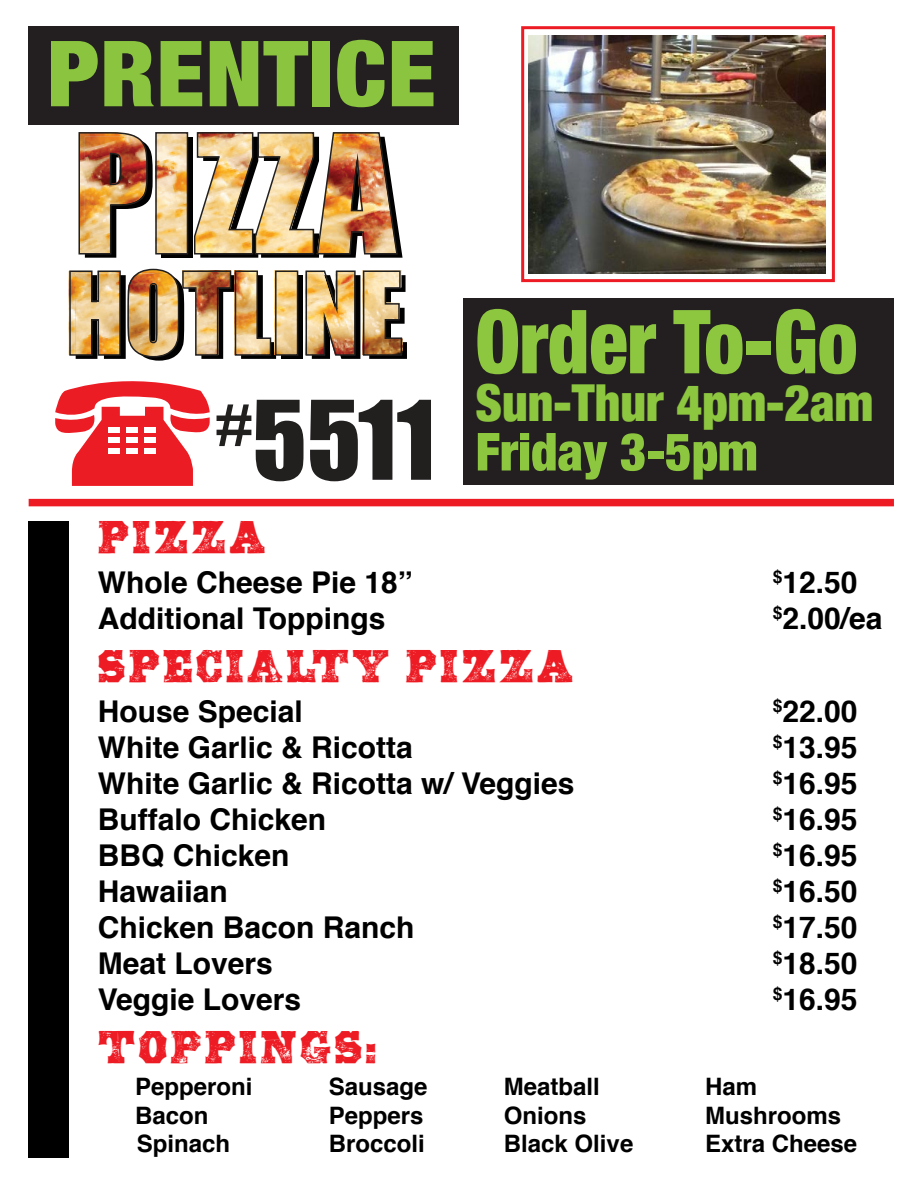
<style>
.page{position:relative;width:918px;height:1188px;background:#fff}
.page>*{position:absolute;margin:0;border:0;box-sizing:border-box;transform-origin:0 0}
.t1{font:153px "Impact";color:#000100}
.t2{font:105.9px "Impact";color:#000100}
.t3{font:101.25px "Impact";color:#221f1f}
.t4{font:900 condensed 88.5px "Helvetica Neue";color:#8dc63f;scale:.9 1}
.t5{font:900 condensed 52.5px "Helvetica Neue";color:#8dc63f}
.t6{font:900 condensed 51px "Helvetica Neue";color:#8dc63f}
.t7{font:45px "HWT American Shopworn";color:#ed1c24;scale:.85 1}
.t8{font:700 30px "Helvetica";color:#000}
.t9{font:700 24px "Helvetica";color:#000}
</style>
<div class="page">
<div style="left:29px;top:26px;width:430px;height:99px;background:#231f20"></div>
<div style="left:463px;top:298px;width:430px;height:187px;background:#231f20"></div>
<img style="left:158px;top:137px;width:27px;height:115px">
<img style="left:274px;top:273px;width:21px;height:82px">
<img style="left:78px;top:132px;width:70px;height:123px">
<div style="left:155px;top:132px;width:33px;height:123px;border:2px solid #221f1f"></div>
<img style="left:194px;top:132px;width:204px;height:123px">
<img style="left:69px;top:268px;width:203px;height:90px">
<div style="left:275px;top:271px;width:23px;height:85px;border:2px solid #221f1f"></div>
<img style="left:305px;top:270px;width:51px;height:86px">
<svg style="left:362px;top:270px;width:41px;height:86px"></svg>
<svg style="left:51px;top:41px;width:47px;height:65px"></svg>
<svg style="left:104px;top:41px;width:50px;height:65px"></svg>
<svg style="left:161px;top:41px;width:41px;height:65px"></svg>
<svg style="left:210px;top:41px;width:98px;height:65px"></svg>
<div style="left:313px;top:41px;width:17px;height:65px;background:#8bc53f"></div>
<svg style="left:337px;top:40px;width:47px;height:67px"></svg>
<svg style="left:392px;top:41px;width:42px;height:65px"></svg>
<svg style="left:55px;top:381px;width:155px;height:105px"></svg>
<div style="left:109px;top:427px;width:11px;height:6px;background:#fff"></div>
<div style="left:109px;top:437px;width:11px;height:6px;background:#fff"></div>
<div style="left:109px;top:448px;width:11px;height:6px;background:#fff"></div>
<div style="left:127px;top:448px;width:11px;height:6px;background:#fff"></div>
<div style="left:127px;top:437px;width:11px;height:6px;background:#fff"></div>
<div style="left:127px;top:427px;width:11px;height:6px;background:#fff"></div>
<div style="left:144px;top:427px;width:12px;height:6px;background:#fff"></div>
<div style="left:144px;top:437px;width:12px;height:6px;background:#fff"></div>
<div style="left:144px;top:448px;width:12px;height:6px;background:#fff"></div>
<div style="left:29px;top:521px;width:40px;height:636px;background:#000"></div>
<img style="left:529px;top:35px;width:296px;height:238px">
<div style="left:29px;top:499px;width:865px;height:7px;background:#ed1c24"></div>
<div style="left:521px;top:26px;width:314px;height:256px;border:3px solid #ed1c24"></div>
<h1 class="t1" style="left:79px;top:79px;width:325px">PIZZA</h1>
<h2 class="t2" style="left:71px;top:235px;width:339px">HOTLINE</h2>
<h3 class="t3" style="left:215px;top:362px;width:221px"><sup>#</sup>5511</h3>
<h3 class="t4" style="left:476px;top:269px;width:426px">Order To-Go</h3>
<h3 class="t6" style="left:476px;top:361px;width:399px">Sun-Thur 4pm-2am</h3>
<h3 class="t5" style="left:476px;top:409px;width:284px">Friday 3-5pm</h3>
<h3 class="t7" style="left:98px;top:519px;width:202px">PIZZA</h3>
<p class="t8" style="left:98px;top:558px;width:317px">Whole Cheese Pie 18”</p>
<p class="t8" style="left:773px;top:558px;width:86px"><sup>$</sup>12.50</p>
<p class="t8" style="left:98px;top:594px;width:289px">Additional Toppings</p>
<p class="t8" style="left:773px;top:594px;width:111px"><sup>$</sup>2.00/ea</p>
<h3 class="t7" style="left:98px;top:648px;width:564px">SPECIALTY PIZZA</h3>
<p class="t8" style="left:98px;top:687px;width:207px">House Special</p>
<p class="t8" style="left:773px;top:687px;width:86px"><sup>$</sup>22.00</p>
<p class="t8" style="left:98px;top:723px;width:317px">White Garlic &amp; Ricotta</p>
<p class="t8" style="left:773px;top:723px;width:86px"><sup>$</sup>13.95</p>
<p class="t8" style="left:98px;top:759px;width:478px">White Garlic &amp; Ricotta w/ Veggies</p>
<p class="t8" style="left:773px;top:759px;width:86px"><sup>$</sup>16.95</p>
<p class="t8" style="left:98px;top:795px;width:230px">Buffalo Chicken</p>
<p class="t8" style="left:773px;top:795px;width:86px"><sup>$</sup>16.95</p>
<p class="t8" style="left:98px;top:831px;width:193px">BBQ Chicken</p>
<p class="t8" style="left:773px;top:831px;width:86px"><sup>$</sup>16.95</p>
<p class="t8" style="left:98px;top:867px;width:132px">Hawaiian</p>
<p class="t8" style="left:773px;top:867px;width:86px"><sup>$</sup>16.50</p>
<p class="t8" style="left:98px;top:903px;width:318px">Chicken Bacon Ranch</p>
<p class="t8" style="left:773px;top:903px;width:86px"><sup>$</sup>17.50</p>
<p class="t8" style="left:98px;top:939px;width:177px">Meat Lovers</p>
<p class="t8" style="left:773px;top:939px;width:86px"><sup>$</sup>18.50</p>
<p class="t8" style="left:98px;top:975px;width:205px">Veggie Lovers</p>
<p class="t8" style="left:773px;top:975px;width:86px"><sup>$</sup>16.95</p>
<h3 class="t7" style="left:98px;top:1029px;width:333px">TOPPINGS:</h3>
<p class="t9" style="left:135px;top:1067px;width:119px">Pepperoni</p>
<p class="t9" style="left:329px;top:1067px;width:100px">Sausage</p>
<p class="t9" style="left:504px;top:1067px;width:98px">Meatball</p>
<p class="t9" style="left:705px;top:1067px;width:54px">Ham</p>
<p class="t9" style="left:135px;top:1096px;width:75px">Bacon</p>
<p class="t9" style="left:329px;top:1096px;width:96px">Peppers</p>
<p class="t9" style="left:504px;top:1096px;width:84px">Onions</p>
<p class="t9" style="left:705px;top:1096px;width:138px">Mushrooms</p>
<p class="t9" style="left:137px;top:1124px;width:95px">Spinach</p>
<p class="t9" style="left:329px;top:1124px;width:98px">Broccoli</p>
<p class="t9" style="left:504px;top:1124px;width:131px">Black Olive</p>
<p class="t9" style="left:705px;top:1124px;width:154px">Extra Cheese</p>
</div>
